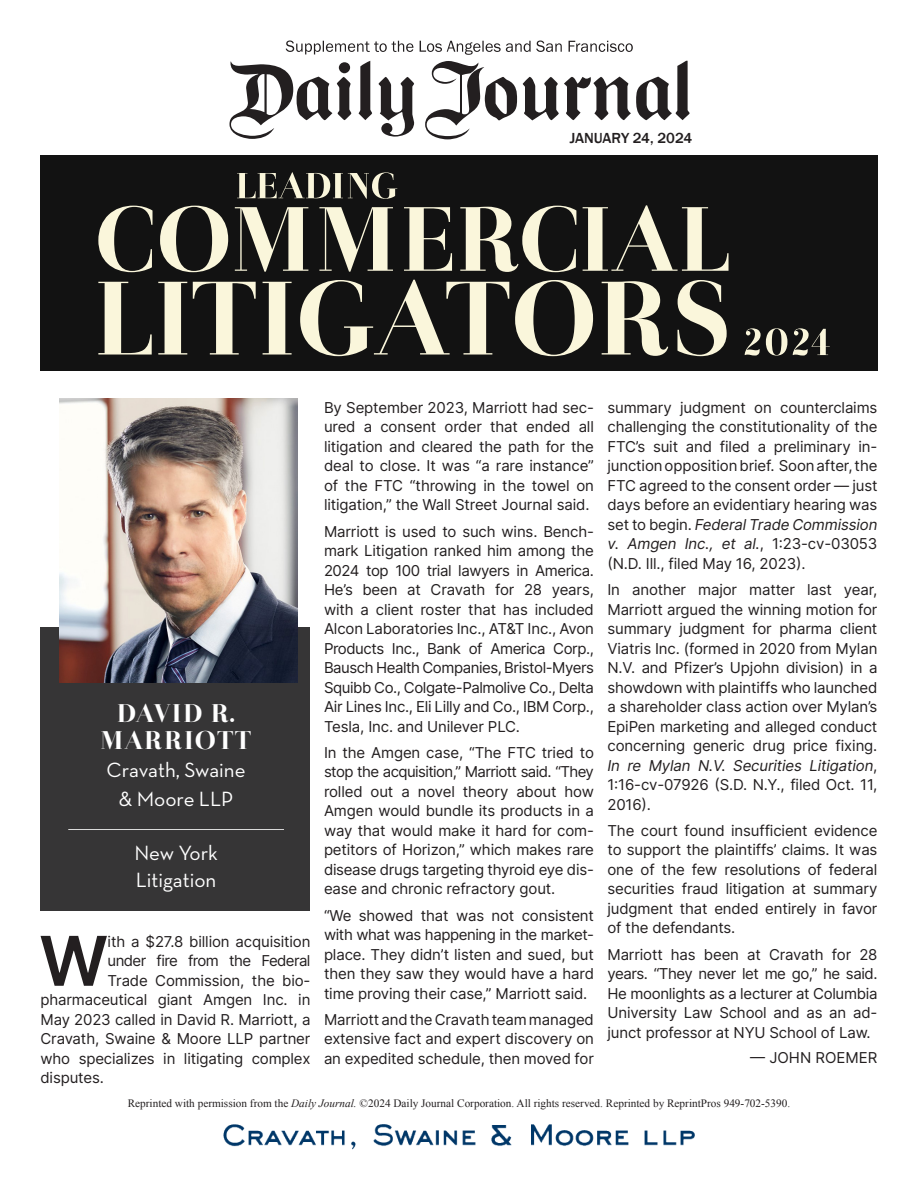
<style>
.page{position:relative;width:918px;height:1188px;background:#fff}
.page>*{position:absolute;margin:0;border:0;box-sizing:border-box;transform-origin:0 0}
.t1{font:68.7px "Inter";color:#231f20}
.t2{font:25.5px/27px "Otama ep";letter-spacing:.05em;color:#fff;text-align:center}
.t3{font:21px/28.5px "Neutra Text TF";color:#fff;text-align:center}
.PROFILE_BODY{font:15px/19.5px "Inter";letter-spacing:-.01em;color:#231f20;text-align:justify}
.PROFILE_BODY-2{font:15px "Inter";letter-spacing:-.04em;color:#231f20}
.t4{font:500 15px "Franklin Gothic";letter-spacing:-.01em;color:#231f20}
.PROFILE_BYLINE{font:15px "Inter";color:#231f20}
.t5{font:11.25px "Times New Roman";color:#231f20}
.s1{font-style:italic}
</style>
<div class="page">
<div style="left:40px;top:155px;width:838px;height:216px;background:#121212"></div>
<svg style="left:745px;top:328px;width:85px;height:28px"></svg>
<svg style="left:98px;top:280px;width:629px;height:76px"></svg>
<svg style="left:98px;top:205px;width:631px;height:67px"></svg>
<svg style="left:237px;top:172px;width:160px;height:27px"></svg>
<svg style="left:286px;top:41px;width:347px;height:14px"></svg>
<svg style="left:359px;top:61px;width:13px;height:59px"></svg>
<svg style="left:230px;top:61px;width:121px;height:78px"></svg>
<svg style="left:379px;top:77px;width:35px;height:60px"></svg>
<svg style="left:425px;top:61px;width:92px;height:78px"></svg>
<svg style="left:523px;top:61px;width:167px;height:59px"></svg>
<div style="left:40px;top:628px;width:270px;height:283px;background:#363536"></div>
<hr style="left:68px;top:827px;width:218px;height:4px;background:#231f20;opacity:.75">
<img style="left:60px;top:398px;width:237px;height:285px">
<img style="left:223px;top:1124px;width:472px;height:26px">
<p class="t4" style="left:570px;top:129px;width:124px">JANUARY 24, 2024</p>
<p class="t2" style="left:101px;top:700px;width:152px">DAVID R.<br>MARRIOTT</p>
<p class="t3" style="left:107px;top:756px;width:140px">Cravath, Swaine &amp; Moore LLP</p>
<p class="t3" style="left:134px;top:838px;width:85px">New York</p>
<p class="t3" style="left:136px;top:865px;width:82px">Litigation</p>
<p class="t1" style="left:39px;top:911px;width:71px">W</p>
<p class="PROFILE_BODY" style="left:108px;top:931px;width:204px">ith a $27.8 billion acquisition</p>
<p class="PROFILE_BODY-2" style="left:108px;top:950px;width:204px">under fire from the Federal</p>
<p class="PROFILE_BODY" style="left:108px;top:970px;width:204px">Trade Commission, the bio-</p>
<p class="PROFILE_BODY" style="left:40px;top:990px;width:271px">pharmaceutical giant Amgen Inc. in</p>
<p class="PROFILE_BODY" style="left:40px;top:1009px;width:271px">May 2023 called in David R. Marriott, a</p>
<p class="PROFILE_BODY" style="left:40px;top:1029px;width:271px">Cravath, Swaine &amp; Moore LLP partner</p>
<p class="PROFILE_BODY" style="left:40px;top:1048px;width:271px">who specializes in litigating complex</p>
<p class="PROFILE_BODY" style="left:40px;top:1068px;width:65px">disputes.</p>
<p class="PROFILE_BODY" style="left:324px;top:397px;width:272px">By September 2023, Marriott had sec&shy;ured a consent order that ended all litigation and cleared the path for the deal to close. It was “a rare instance” of the FTC “throwing in the towel on litigation,” the Wall Street Journal said.</p>
<p class="PROFILE_BODY" style="left:324px;top:521px;width:272px">Marriott is used to such wins. Bench&shy;mark Litigation ranked him among the 2024 top 100 trial lawyers in America.<br>He’s been at Cravath for 28 years, with a client roster that has included Alcon Laboratories Inc., AT&amp;T Inc., Avon Products Inc., Bank of America Corp., Bausch Health Companies, Bristol‑Myers Squibb Co., Colgate‑Palmolive Co., Delta Air Lines Inc., Eli Lilly and Co., IBM Corp., Tesla, Inc. and Unilever PLC.</p>
<p class="PROFILE_BODY" style="left:324px;top:742px;width:272px">In the Amgen case, “The FTC tried to stop the acquisition,” Marriott said. “They rolled out a novel theory about how Amgen would bundle its products in a way that would make it hard for com&shy;petitors of Horizon,” which makes rare disease drugs targeting thyroid eye dis&shy;ease and chronic refractory gout.</p>
<p class="PROFILE_BODY" style="left:324px;top:905px;width:272px">“We showed that was not consistent with what was happening in the market&shy;place. They didn’t listen and sued, but then they saw they would have a hard time proving their case,” Marriott said.</p>
<p class="PROFILE_BODY" style="left:324px;top:1009px;width:272px">Marriott and the Cravath team managed extensive fact and expert discovery on an expedited schedule, then moved for</p>
<p class="PROFILE_BODY" style="left:608px;top:397px;width:272px">summary judgment on counterclaims challenging the constitutionality of the FTC’s suit and filed a preliminary in&shy;junction opposition brief. Soon after, the FTC agreed to the consent order — just days before an evidentiary hearing was set to begin. Federal Trade Commission v. Amgen Inc., et al., 1:23-cv-03053 (N.D. Ill., filed May 16, 2023).</p>
<p class="PROFILE_BODY" style="left:608px;top:579px;width:272px">In another major matter last year, Marriott argued the winning motion for summary judgment for pharma client Viatris Inc. (formed in 2020 from Mylan N.V. and Pfizer’s Upjohn division) in a showdown with plaintiffs who launched a shareholder class action over Mylan’s EpiPen marketing and alleged conduct concerning generic drug price fixing.<br>In re Mylan N.V. Securities Litigation, 1:16-cv-07926 (S.D. N.Y., filed Oct. 11, 2016).</p>
<p class="PROFILE_BODY" style="left:608px;top:820px;width:272px">The court found insufficient evidence to support the plaintiffs’ claims. It was one of the few resolutions of federal securities fraud litigation at summary judgment that ended entirely in favor of the defendants.</p>
<p class="PROFILE_BODY" style="left:608px;top:944px;width:272px">Marriott has been at Cravath for 28 years. “They never let me go,” he said.<br>He moonlights as a lecturer at Columbia University Law School and as an ad&shy;junct professor at NYU School of Law.</p>
<p class="PROFILE_BYLINE" style="left:750px;top:1047px;width:129px">— JOHN ROEMER</p>
<p class="t5" style="left:128px;top:1096px;width:664px">Reprinted with permission from the <span class="s1">Daily Journal.</span> ©2024 Daily Journal Corporation. All rights reserved. Reprinted by ReprintPros 949-702-5390.</p>
</div>
